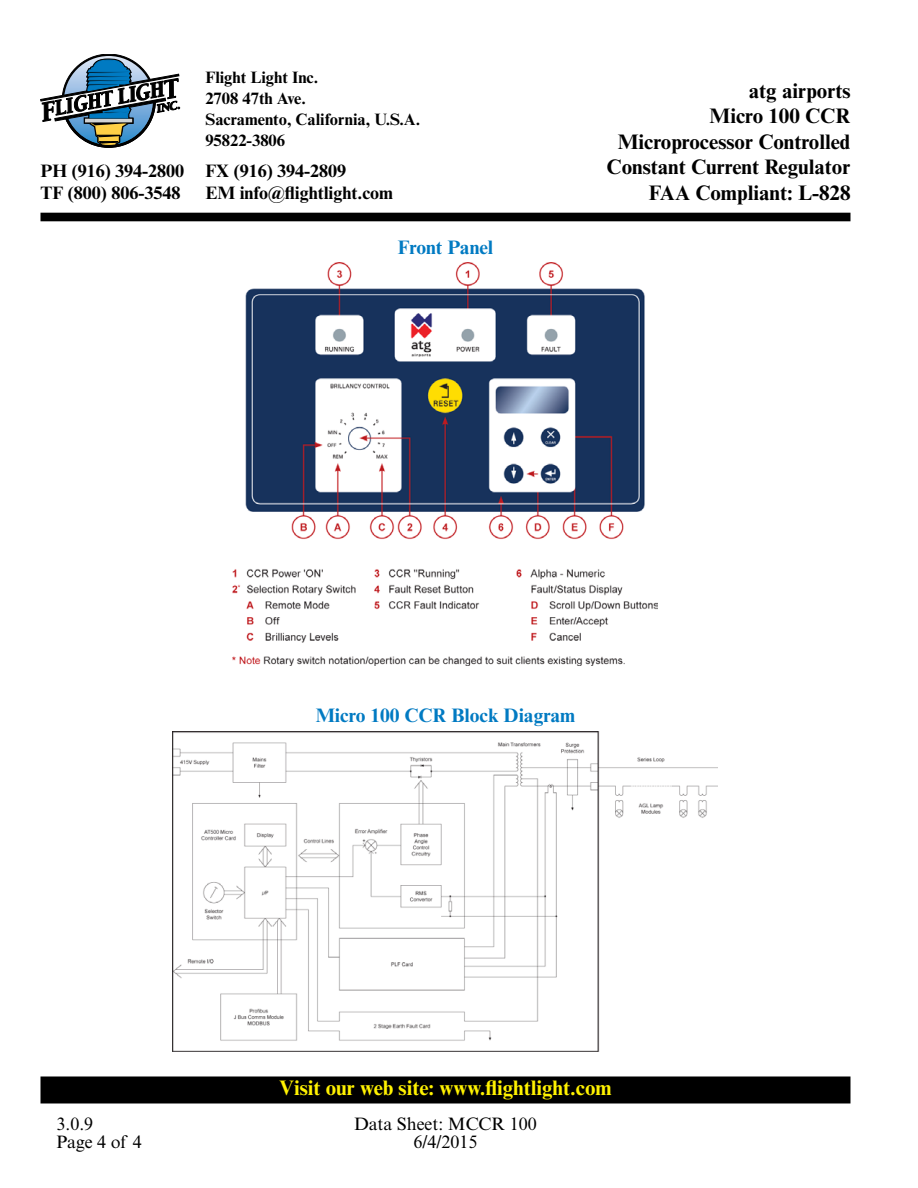
<style>
.page{position:relative;width:918px;height:1188px;background:#fff}
.page>*{position:absolute;margin:0;border:0;box-sizing:border-box;transform-origin:0 0}
.t1{font:700 21px/25.5px "Times New Roman MT Std";color:#000;text-align:right}
.t2{font:700 21px "Times New Roman MT Std";color:#fff200}
.t3{font:700 19.5px "Times New Roman MT Std";color:#007ac2}
.t4{font:700 18px/22.5px "Times New Roman MT Std";color:#000}
.t5{font:18px/18px "Times New Roman MT Std";color:#000}
.t6{font:700 16.5px/21px "Times New Roman MT Std";color:#000}
</style>
<div class="page">
<div style="left:41px;top:1077px;width:809px;height:26px;background:#000"></div>
<div style="left:40px;top:1076px;width:810px;height:27px;border:2px solid #000"></div>
<svg style="left:40px;top:54px;width:140px;height:94px"></svg>
<div style="left:40px;top:213px;width:810px;height:8px;background:#000"></div>
<img style="left:172px;top:731px;width:546px;height:321px">
<img style="left:232px;top:262px;width:425px;height:404px">
<p class="t4" style="left:40px;top:159px;width:145px">PH (916) 394-2800<br>TF (800) 806-3548</p>
<p class="t6" style="left:205px;top:67px;width:216px">Flight Light Inc.<br>2708 47th Ave.<br>Sacramento, California, U.S.A.<br>95822-3806</p>
<p class="t4" style="left:205px;top:159px;width:189px">FX (916) 394-2809<br>EM info@flightlight.com</p>
<p class="t3" style="left:398px;top:236px;width:97px">Front Panel</p>
<p class="t1" style="left:607px;top:78px;width:245px">atg airports<br>Micro 100 CCR<br>Microprocessor Controlled<br>Constant Current Regulator<br>FAA Compliant: L-828</p>
<p class="t3" style="left:316px;top:704px;width:261px">Micro 100 CCR Block Diagram</p>
<p class="t2" style="left:279px;top:1075px;width:334px">Visit our web site: www.flightlight.com</p>
<p class="t5" style="left:57px;top:1114px;width:87px">3.0.9<br>Page 4 of 4</p>
<p class="t5" style="left:354px;top:1114px;width:184px;text-align:center">Data Sheet: MCCR 100<br>6/4/2015</p>
</div>
